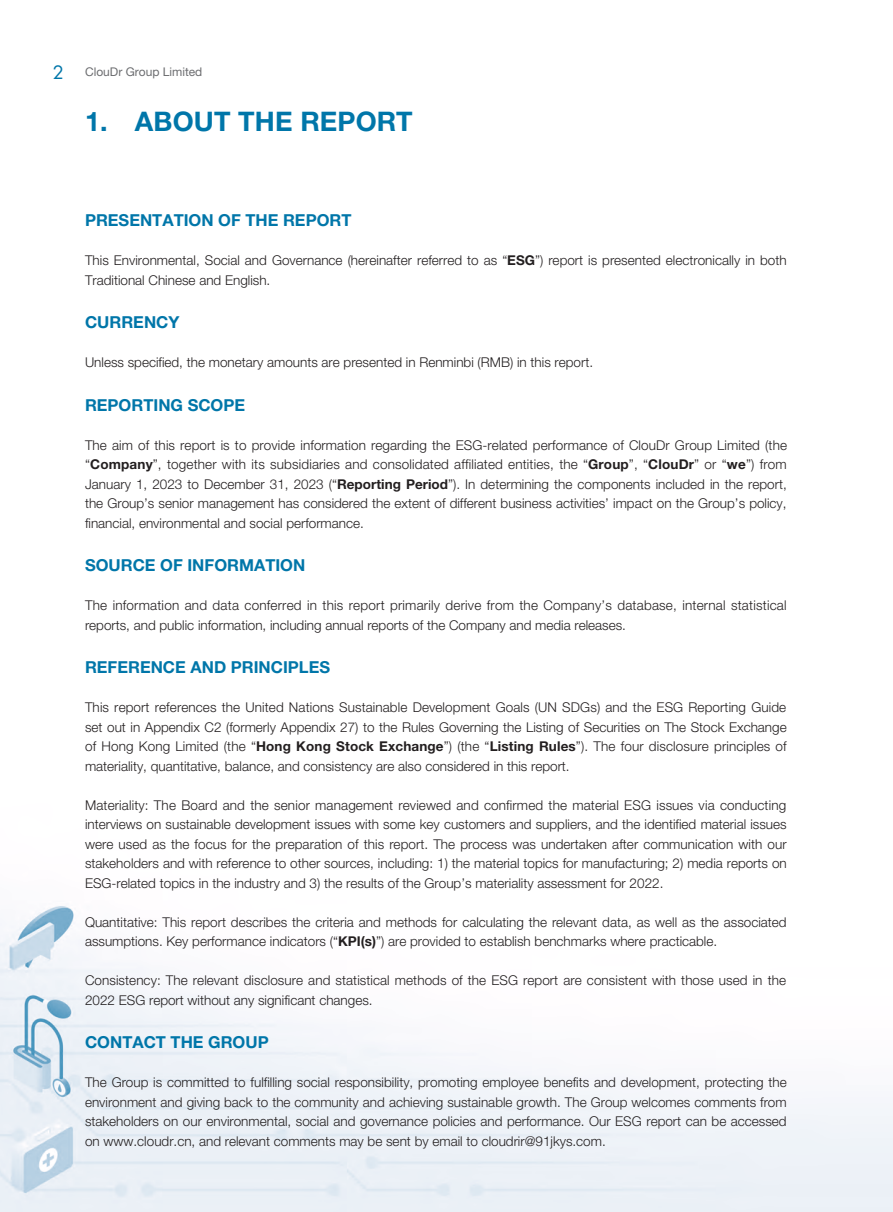
<style>
.page{position:relative;width:893px;height:1212px;background:#fff}
.page>*{position:absolute;margin:0;border:0;box-sizing:border-box;transform-origin:0 0}
.t1{font:700 27px "Helvetica Neue LT Std";letter-spacing:.005em;color:#0076a9}
._01_H1{font:700 16.5px "Helvetica Neue LT Std";color:#0076a9}
._00_txt{font:300 13.5px/19.5px "Helvetica Neue LT Std";color:#231f20}
.t2{font:12px "Helvetica Neue LT Std";color:#6c6d70}
.s1{font-family:"Futura Std";font-size:18px;color:#0076a9}
.s2{font-weight:700}
</style>
<div class="page">
<img style="left:0;top:906px;width:893px;height:306px">
<p class="t2" style="left:53px;top:64px;width:151px"><span class="s1">2</span> ClouDr Group Limited</p>
<h1 class="t1" style="left:85px;top:105px;width:329px">1. ABOUT THE REPORT</h1>
<p class="_01_H1" style="left:85px;top:210px;width:268px">PRESENTATION OF THE REPORT</p>
<p class="_00_txt" style="left:85px;top:250px;width:703px">This Environmental, Social and Governance (hereinafter referred to as “<span class="s2">ESG</span>”) report is presented electronically in both<br>Traditional Chinese and English.</p>
<p class="_01_H1" style="left:85px;top:312px;width:96px">CURRENCY</p>
<p class="_00_txt" style="left:85px;top:352px;width:507px">Unless specified, the monetary amounts are presented in Renminbi (RMB) in this report.</p>
<p class="_01_H1" style="left:85px;top:395px;width:162px">REPORTING SCOPE</p>
<p class="_00_txt" style="left:85px;top:435px;width:703px;text-align:justify">The aim of this report is to provide information regarding the ESG-related performance of ClouDr Group Limited (the “<span class="s2">Company</span>”, together with its subsidiaries and consolidated affiliated entities, the “<span class="s2">Group</span>”, “<span class="s2">ClouDr</span>” or “<span class="s2">we</span>”) from January 1, 2023 to December 31, 2023 (“<span class="s2">Reporting Period</span>”). In determining the components included in the report, the Group’s senior management has considered the extent of different business activities’ impact on the Group’s policy, financial, environmental and social performance.</p>
<p class="_01_H1" style="left:85px;top:555px;width:222px">SOURCE OF INFORMATION</p>
<p class="_00_txt" style="left:85px;top:595px;width:703px">The information and data conferred in this report primarily derive from the Company’s database, internal statistical reports, and public information, including annual reports of the Company and media releases.</p>
<p class="_01_H1" style="left:85px;top:657px;width:247px">REFERENCE AND PRINCIPLES</p>
<p class="_00_txt" style="left:85px;top:697px;width:703px;text-align:justify">This report references the United Nations Sustainable Development Goals (UN SDGs) and the ESG Reporting Guide set out in Appendix C2 (formerly Appendix 27) to the Rules Governing the Listing of Securities on The Stock Exchange of Hong Kong Limited (the “<span class="s2">Hong Kong Stock Exchange</span>”) (the “<span class="s2">Listing Rules</span>”). The four disclosure principles of materiality, quantitative, balance, and consistency are also considered in this report.</p>
<p class="_00_txt" style="left:85px;top:795px;width:703px;text-align:justify">Materiality: The Board and the senior management reviewed and confirmed the material ESG issues via conducting interviews on sustainable development issues with some key customers and suppliers, and the identified material issues were used as the focus for the preparation of this report. The process was undertaken after communication with our stakeholders and with reference to other sources, including: 1) the material topics for manufacturing; 2) media reports on ESG-related topics in the industry and 3) the results of the Group’s materiality assessment for 2022.</p>
<p class="_00_txt" style="left:85px;top:912px;width:703px">Quantitative: This report describes the criteria and methods for calculating the relevant data, as well as the associated assumptions. Key performance indicators (“<span class="s2">KPI(s)</span>”) are provided to establish benchmarks where practicable.</p>
<p class="_00_txt" style="left:85px;top:970px;width:702px">Consistency: The relevant disclosure and statistical methods of the ESG report are consistent with those used in the<br>2022 ESG report without any significant changes.</p>
<p class="_01_H1" style="left:85px;top:1032px;width:185px">CONTACT THE GROUP</p>
<p class="_00_txt" style="left:85px;top:1072px;width:703px;text-align:justify">The Group is committed to fulfilling social responsibility, promoting employee benefits and development, protecting the environment and giving back to the community and achieving sustainable growth. The Group welcomes comments from stakeholders on our environmental, social and governance policies and performance. Our ESG report can be accessed on www. cloudr. cn, and relevant comments may be sent by email to cloudrir@91jkys. com.</p>
</div>
